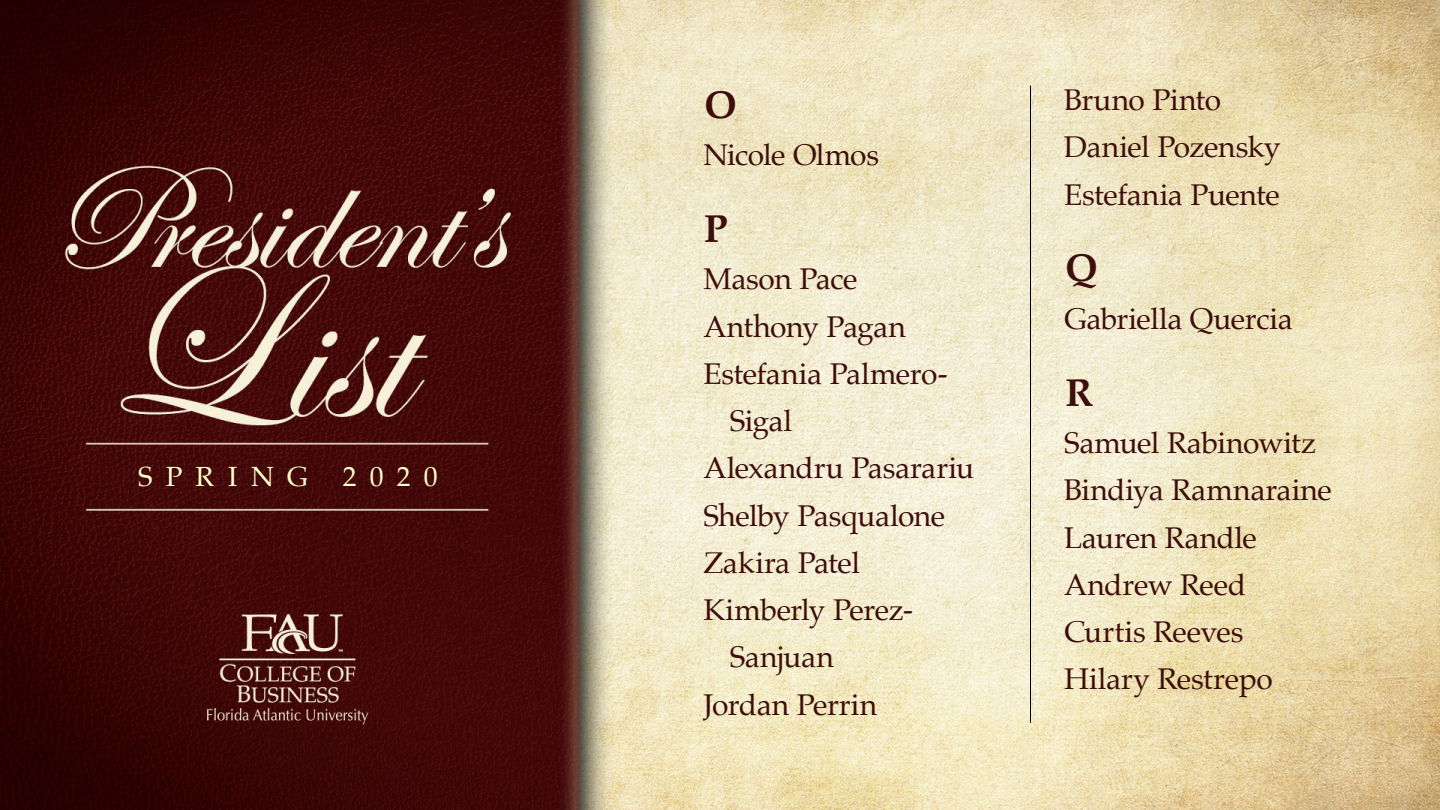
<style>
.page{position:relative;width:1440px;height:810px;background:#fff}
.page>*{position:absolute;margin:0;border:0;box-sizing:border-box;transform-origin:0 0}
.t1{font:700 39px "Palatino";color:#3d0e0b}
.t2{font:30px/47.2px "Palatino";letter-spacing:-.015em;color:#3d0e0b}
.t3{font:27.75px "Palatino";letter-spacing:.475em;color:#ffc}
</style>
<div class="page">
<img style="left:0;top:0;width:1440px;height:810px">
<hr style="left:1030px;top:86px;width:1px;height:637px;background:#000">
<p class="t3" style="left:138px;top:454px;width:171px">SPRING</p>
<p class="t3" style="left:343px;top:454px;width:97px">2020</p>
<h1 class="t1" style="left:704px;top:71px;width:34px">O</h1>
<p class="t2" style="left:704px;top:131px;width:177px">Nicole Olmos</p>
<h1 class="t1" style="left:704px;top:196px;width:25px">P</h1>
<p class="t2" style="left:704px;top:255px;width:155px">Mason Pace</p>
<p class="t2" style="left:704px;top:303px;width:204px">Anthony Pagan</p>
<p class="t2" style="left:704px;top:350px;width:246px">Estefania Palmero-</p>
<p class="t2" style="left:730px;top:397px;width:64px">Sigal</p>
<p class="t2" style="left:704px;top:444px;width:272px">Alexandru Pasarariu</p>
<p class="t2" style="left:704px;top:492px;width:243px">Shelby Pasqualone</p>
<p class="t2" style="left:704px;top:539px;width:158px">Zakira Patel</p>
<p class="t2" style="left:704px;top:586px;width:211px">Kimberly Perez-</p>
<p class="t2" style="left:730px;top:633px;width:106px">Sanjuan</p>
<p class="t2" style="left:704px;top:681px;width:175px">Jordan Perrin</p>
<p class="t2" style="left:1064px;top:76px;width:218px">Bruno Pinto<br>Daniel Pozensky<br>Estefania Puente</p>
<h1 class="t1" style="left:1065px;top:235px;width:34px">Q</h1>
<p class="t2" style="left:1064px;top:295px;width:230px">Gabriella Quercia</p>
<h1 class="t1" style="left:1065px;top:359px;width:30px">R</h1>
<p class="t2" style="left:1064px;top:419px;width:269px">Samuel Rabinowitz<br>Bindiya Ramnaraine<br>Lauren Randle<br>Andrew Reed<br>Curtis Reeves<br>Hilary Restrepo</p>
</div>
